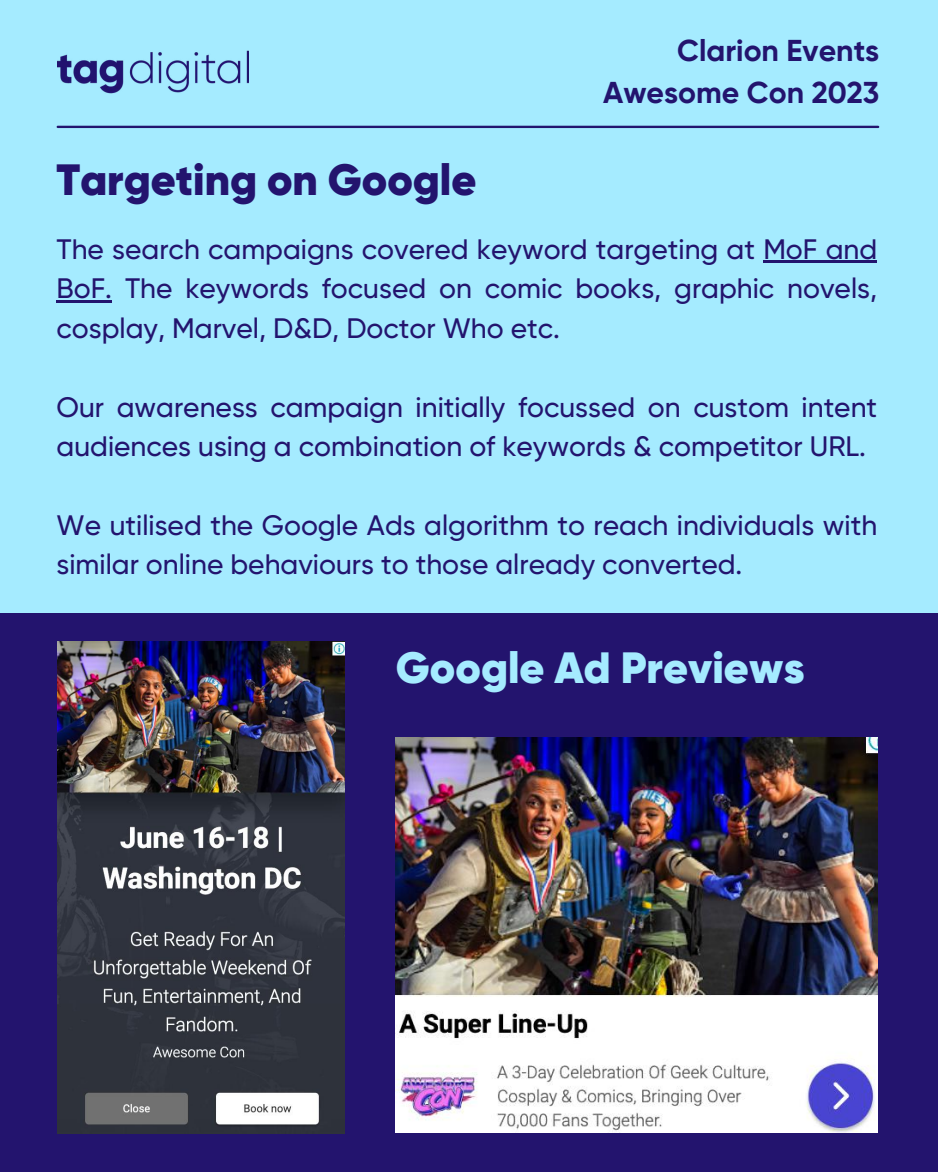
<style>
.page{position:relative;width:938px;height:1172px;background:#a5ebff}
.page>*{position:absolute;margin:0;border:0;box-sizing:border-box;transform-origin:0 0}
.t1{font:900 43.75px "Gilroy";color:#23146e}
.t2{font:900 43.75px "Gilroy";color:#a5ebff}
.t3{font:700 30.19px/42.2px "Gilroy";color:#23146e;text-align:right}
.t4{font:500 28.12px/39.4px "Gilroy";color:#23146e}
</style>
<div class="page">
<hr style="left:58px;top:126px;width:820px;height:2px;background:#23146e">
<img style="left:58px;top:51px;width:191px;height:43px">
<div style="left:0;top:613px;width:938px;height:559px;background:#23146e"></div>
<img style="left:396px;top:737px;width:481px;height:396px">
<img style="left:58px;top:642px;width:287px;height:491px">
<hr style="left:763px;top:260px;width:114px;height:3px;background:#23146e">
<hr style="left:57px;top:300px;width:55px;height:3px;background:#23146e">
<p class="t3" style="left:603px;top:30px;width:278px">Clarion Events<br>Awesome Con 2023</p>
<h1 class="t1" style="left:57px;top:153px;width:421px">Targeting on Google</h1>
<p class="t4" style="left:57px;top:230px;width:822px;text-align:justify">The search campaigns covered keyword targeting at MoF and BoF. The keywords focused on comic books, graphic novels, cosplay, Marvel, D&amp;D, Doctor Who etc.</p>
<p class="t4" style="left:57px;top:387px;width:822px">Our awareness campaign initially focussed on custom intent audiences using a combination of keywords &amp; competitor URL.</p>
<p class="t4" style="left:57px;top:505px;width:822px">We utilised the Google Ads algorithm to reach individuals with similar online behaviours to those already converted.</p>
<h1 class="t2" style="left:396px;top:641px;width:410px">Google Ad Previews</h1>
</div>
